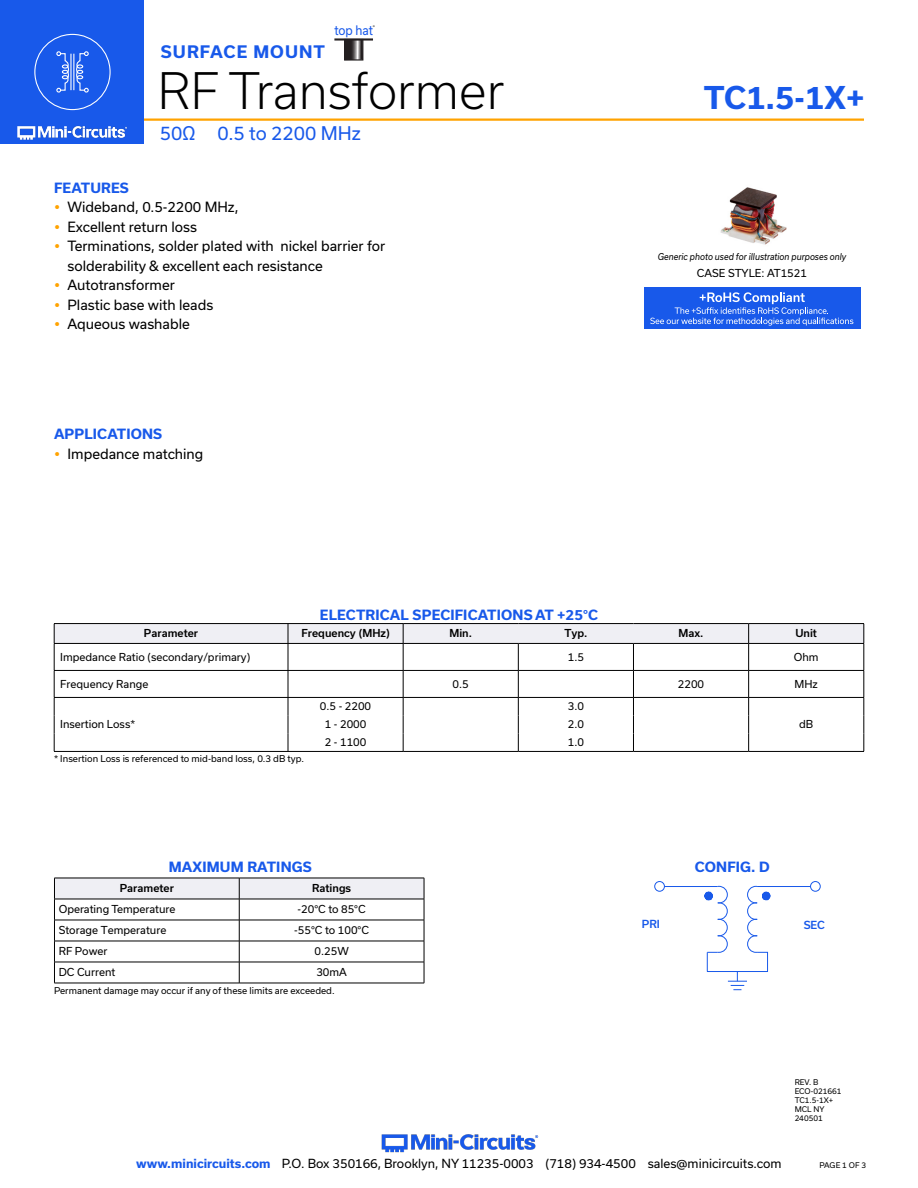
<style>
.page{position:relative;width:918px;height:1188px;background:#fff}
.page>*{position:absolute;margin:0;border:0;box-sizing:border-box;transform-origin:0 0}
.t1{font:300 48px "Usual";color:#000}
.t2{font:700 30px "Usual";color:#1859ea}
.t3{font:18px "Usual";color:#1859ea}
.t4{font:700 16.5px "Usual";letter-spacing:.065em;color:#1859ea}
.t5{font:13.5px/19.5px "Usual";color:#000}
.Blue_Headers{font:700 13.5px "Usual";letter-spacing:.015em;color:#1859ea}
.t6{font:12.6px "Usual";color:#1859ea;scale:.91 1}
.t7{font:12px "Usual";color:#000}
.t8{font:500 10.65px "Usual";color:#1859ea}
.Table_Body_Left_Justified{font:10.5px "Usual";color:#000}
.Table_Body_Center{font:10.5px "Usual";color:#000}
.Table_Header_Center{font:500 10.5px "Usual";color:#000}
.Case_style_text{font:10.5px "Usual";color:#000}
.Notes{font:9px "Usual";color:#000}
.Generic_photo_text{font:italic 9px "Usual";color:#000;scale:.9 1}
.Notes-2{font:7.5px "Usual";color:#000}
.t9{font:4.8px "Usual";color:#000}
.s1{font-weight:700;color:#1859ea}
</style>
<div class="page">
<hr style="left:131px;top:118px;width:733px;height:3px;background:#ffa300">
<div style="left:0;top:0;width:144px;height:144px;background:#1859ea"></div>
<img style="left:17px;top:120px;width:128px;height:20px">
<div style="left:34px;top:34px;width:77px;height:76px;border:1px solid #fff;border-radius:50%"></div>
<svg style="left:56px;top:51px;width:13px;height:42px"></svg>
<svg style="left:76px;top:51px;width:13px;height:42px"></svg>
<hr style="left:70px;top:54px;width:2px;height:36px;background:#fff">
<hr style="left:73px;top:54px;width:1px;height:36px;background:#fff">
<img style="left:381px;top:1134px;width:158px;height:19px">
<svg style="left:346px;top:41px;width:15px;height:17px"></svg>
<div style="left:344px;top:39px;width:19px;height:21px;border:1px solid #231f20"></div>
<hr style="left:334px;top:38px;width:39px;height:3px;background:#231f20">
<hr style="left:54px;top:623px;width:234px;height:1px;background:#000">
<hr style="left:288px;top:623px;width:115px;height:1px;background:#000">
<hr style="left:403px;top:623px;width:115px;height:1px;background:#000">
<hr style="left:518px;top:623px;width:115px;height:1px;background:#000">
<hr style="left:633px;top:623px;width:116px;height:1px;background:#000">
<hr style="left:749px;top:623px;width:115px;height:1px;background:#000">
<svg style="left:54px;top:624px;width:811px;height:127px"></svg>
<hr style="left:54px;top:751px;width:234px;height:1px;background:#000">
<hr style="left:288px;top:751px;width:115px;height:1px;background:#000">
<hr style="left:403px;top:751px;width:115px;height:1px;background:#000">
<hr style="left:518px;top:751px;width:115px;height:1px;background:#000">
<hr style="left:633px;top:751px;width:116px;height:1px;background:#000">
<hr style="left:749px;top:751px;width:115px;height:1px;background:#000">
<hr style="left:757px;top:886px;width:53px;height:1px;background:#1859ea">
<div style="left:810px;top:881px;width:11px;height:11px;border:1px solid #1859ea;border-radius:50%"></div>
<hr style="left:664px;top:886px;width:54px;height:1px;background:#1859ea">
<div style="left:654px;top:881px;width:11px;height:11px;border:1px solid #1859ea;border-radius:50%"></div>
<svg style="left:704px;top:885px;width:67px;height:105px"></svg>
<img style="left:720px;top:187px;width:66px;height:58px">
<hr style="left:239px;top:983px;width:185px;height:1px;background:#000">
<svg style="left:54px;top:878px;width:371px;height:105px"></svg>
<hr style="left:54px;top:983px;width:185px;height:1px;background:#000">
<div style="left:644px;top:287px;width:216px;height:42px;background:#1859ea"></div>
<svg style="left:650px;top:292px;width:203px;height:34px"></svg>
<p class="t4" style="left:161px;top:42px;width:166px">SURFACE MOUNT</p>
<p class="t6" style="left:334px;top:23px;width:44px">top hat</p>
<p class="t9" style="left:373px;top:25px;width:4px">®</p>
<h1 class="t1" style="left:158px;top:63px;width:348px">RF Transformer</h1>
<h3 class="t3" style="left:160px;top:123px;width:202px">50Ω 0.5 to 2200 MHz</h3>
<p class="Blue_Headers" style="left:54px;top:180px;width:76px">FEATURES</p>
<p class="t5" style="left:68px;top:198px;width:173px">Wideband, 0.5-2200 MHz,</p>
<p class="t5" style="left:68px;top:217px;width:131px">Excellent return loss</p>
<p class="t5" style="left:68px;top:237px;width:319px">Terminations, solder plated with nickel barrier for solderability &amp; excellent each resistance</p>
<p class="t5" style="left:68px;top:276px;width:109px">Autotransformer</p>
<p class="t5" style="left:68px;top:295px;width:147px">Plastic base with leads</p>
<p class="t5" style="left:68px;top:315px;width:124px">Aqueous washable</p>
<p class="Blue_Headers" style="left:54px;top:427px;width:110px">APPLICATIONS</p>
<p class="t5" style="left:68px;top:444px;width:137px">Impedance matching</p>
<p class="Blue_Headers" style="left:320px;top:607px;width:280px">ELECTRICAL SPECIFICATIONS AT +25°C</p>
<h2 class="t2" style="left:704px;top:80px;width:162px">TC1.5-1X+</h2>
<p class="Generic_photo_text" style="left:658px;top:251px;width:211px">Generic photo used for illustration purposes only</p>
<p class="Case_style_text" style="left:697px;top:267px;width:112px">CASE STYLE: AT1521</p>
<p class="Table_Header_Center" style="left:144px;top:627px;width:56px">Parameter</p>
<p class="Table_Header_Center" style="left:301px;top:627px;width:90px">Frequency (MHz)</p>
<p class="Table_Header_Center" style="left:449px;top:627px;width:24px">Min.</p>
<p class="Table_Header_Center" style="left:564px;top:627px;width:25px">Typ.</p>
<p class="Table_Header_Center" style="left:679px;top:627px;width:26px">Max.</p>
<p class="Table_Header_Center" style="left:795px;top:627px;width:23px">Unit</p>
<p class="Table_Body_Left_Justified" style="left:60px;top:651px;width:192px">Impedance Ratio (secondary/primary)</p>
<p class="Table_Body_Center" style="left:568px;top:651px;width:18px">1.5</p>
<p class="Table_Body_Center" style="left:794px;top:651px;width:26px">Ohm</p>
<p class="Table_Body_Left_Justified" style="left:60px;top:678px;width:90px">Frequency Range</p>
<p class="Table_Body_Center" style="left:453px;top:678px;width:18px">0.5</p>
<p class="Table_Body_Center" style="left:678px;top:678px;width:28px">2200</p>
<p class="Table_Body_Center" style="left:795px;top:678px;width:25px">MHz</p>
<p class="Table_Body_Left_Justified" style="left:60px;top:718px;width:77px">Insertion Loss*</p>
<p class="Table_Body_Center" style="left:320px;top:700px;width:53px">0.5 - 2200</p>
<p class="Table_Body_Center" style="left:568px;top:700px;width:18px">3.0</p>
<p class="Table_Body_Center" style="left:325px;top:718px;width:43px">1 - 2000</p>
<p class="Table_Body_Center" style="left:568px;top:718px;width:18px">2.0</p>
<p class="Table_Body_Center" style="left:799px;top:718px;width:16px">dB</p>
<p class="Table_Body_Center" style="left:325px;top:736px;width:43px">2 - 1100</p>
<p class="Table_Body_Center" style="left:568px;top:736px;width:18px">1.0</p>
<p class="Notes" style="left:54px;top:754px;width:251px">* Insertion Loss is referenced to mid-band loss, 0.3 dB typ.</p>
<p class="Blue_Headers" style="left:169px;top:859px;width:145px">MAXIMUM RATINGS</p>
<p class="Table_Header_Center" style="left:120px;top:882px;width:56px">Parameter</p>
<p class="Table_Header_Center" style="left:312px;top:882px;width:41px">Ratings</p>
<p class="Table_Body_Left_Justified" style="left:59px;top:903px;width:118px">Operating Temperature</p>
<p class="Table_Body_Center" style="left:298px;top:903px;width:70px">-20°C to 85°C</p>
<p class="Table_Body_Left_Justified" style="left:59px;top:924px;width:109px">Storage Temperature</p>
<p class="Table_Body_Center" style="left:294px;top:924px;width:76px">-55°C to 100°C</p>
<p class="Table_Body_Left_Justified" style="left:59px;top:945px;width:50px">RF Power</p>
<p class="Table_Body_Center" style="left:315px;top:945px;width:36px">0.25W</p>
<p class="Table_Body_Left_Justified" style="left:59px;top:966px;width:58px">DC Current</p>
<p class="Table_Body_Center" style="left:316px;top:966px;width:32px">30mA</p>
<p class="Notes" style="left:54px;top:986px;width:282px">Permanent damage may occur if any of these limits are exceeded.</p>
<p class="Blue_Headers" style="left:695px;top:859px;width:77px">CONFIG. D</p>
<p class="t8" style="left:642px;top:918px;width:20px">PRI</p>
<p class="t8" style="left:804px;top:918px;width:23px">SEC</p>
<p class="Notes-2" style="left:795px;top:1078px;width:25px">REV. B</p>
<p class="Notes-2" style="left:795px;top:1087px;width:48px">ECO-021661</p>
<p class="Notes-2" style="left:795px;top:1096px;width:40px">TC1.5-1X+</p>
<p class="Notes-2" style="left:795px;top:1105px;width:31px">MCL NY</p>
<p class="Notes-2" style="left:795px;top:1114px;width:30px">240501</p>
<p class="t7" style="left:136px;top:1157px;width:647px"><span class="s1">www.minicircuits.com</span> P.O. Box 350166, Brooklyn, NY 11235-0003 (718) 934-4500 sales@minicircuits.com</p>
<p class="Notes-2" style="left:819px;top:1161px;width:48px">PAGE 1 OF 3</p>
</div>
